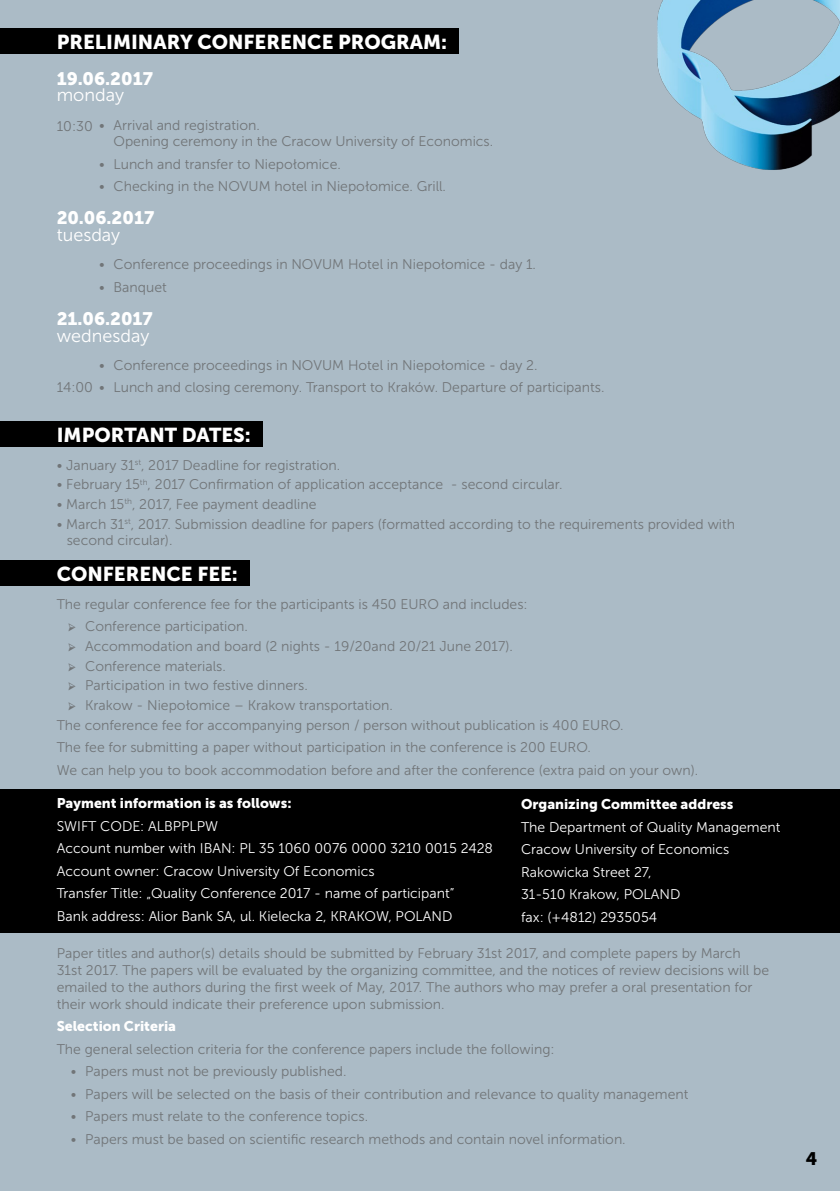
<style>
.page{position:relative;width:840px;height:1191px;background:#fff}
.page>*{position:absolute;margin:0;border:0;box-sizing:border-box;transform-origin:0 0}
.t1{font:20px "Museo Sans 900";color:#fff}
.t2{font:18px "Museo Sans 900";color:#fff}
.t3{font:18px "Museo Sans 300";color:#fff}
.t4{font:18px "Museo Sans 900";color:#000}
.t5{font:14px/16.8px "Museo Sans 300";color:#717578}
.t6{font:14px "Museo Sans 300";color:#fff}
.t7{font:14px "Museo Sans 900";color:#fff}
.s1{font-family:"Minion Pro";font-weight:700;font-stretch:condensed}
</style>
<div class="page">
<div style="left:0;top:0;width:839px;height:1191px;background:#abbbc6"></div>
<div style="left:0;top:789px;width:839px;height:144px;background:#000"></div>
<div style="left:0;top:28px;width:458px;height:26px;background:#000"></div>
<div style="left:0;top:421px;width:262px;height:25px;background:#000"></div>
<div style="left:0;top:560px;width:249px;height:26px;background:#000"></div>
<img style="left:657px;top:0;width:182px;height:170px">
<p class="t1" style="left:57px;top:31px;width:392px">PRELIMINARY CONFERENCE PROGRAM:</p>
<p class="t2" style="left:57px;top:68px;width:98px">19.06.2017</p>
<p class="t3" style="left:57px;top:85px;width:69px">monday</p>
<p class="t5" style="left:113px;top:116px;width:381px;text-indent:-14px">• Arrival and registration.<br>Opening ceremony in the Cracow University of Economics.</p>
<p class="t5" style="left:99px;top:156px;width:243px">• Lunch and transfer to Niepołomice.</p>
<p class="t5" style="left:99px;top:178px;width:348px">• Checking in the NOVUM hotel in Niepołomice. Grill.</p>
<p class="t2" style="left:57px;top:208px;width:99px">20.06.2017</p>
<p class="t3" style="left:57px;top:225px;width:65px">tuesday</p>
<p class="t5" style="left:99px;top:256px;width:438px">• Conference proceedings in NOVUM Hotel in Niepołomice - day 1.</p>
<p class="t5" style="left:99px;top:279px;width:69px">• Banquet</p>
<p class="t2" style="left:57px;top:308px;width:97px">21.06.2017</p>
<p class="t3" style="left:57px;top:326px;width:94px">wednesday</p>
<p class="t5" style="left:99px;top:356px;width:439px">• Conference proceedings in NOVUM Hotel in Niepołomice - day 2.</p>
<p class="t5" style="left:57px;top:379px;width:549px">14:00 • Lunch and closing ceremony. Transport to Kraków. Departure of participants.</p>
<p class="t1" style="left:57px;top:423px;width:195px">IMPORTANT DATES:</p>
<p class="t5" style="left:57px;top:456px;width:285px">• January 31<sup>st</sup>, 2017 Deadline for registration.</p>
<p class="t5" style="left:57px;top:476px;width:507px">• February 15<sup>th</sup>, 2017 Confirmation of application acceptance - second circular.</p>
<p class="t5" style="left:57px;top:496px;width:261px">• March 15<sup>th</sup>, 2017, Fee payment deadline</p>
<p class="t5" style="left:67px;top:515px;width:669px;text-indent:-10px">• March 31<sup>st</sup>, 2017. Submission deadline for papers (formatted according to the requirements provided with second circular).</p>
<p class="t1" style="left:57px;top:562px;width:182px">CONFERENCE FEE:</p>
<p class="t5" style="left:57px;top:596px;width:472px">The regular conference fee for the participants is 450 EURO and includes:</p>
<p class="t5" style="left:68px;top:618px;width:181px"><span class="s1">➢</span> Conference participation.</p>
<p class="t5" style="left:68px;top:638px;width:446px"><span class="s1">➢</span> Accommodation and board (2 nights - 19/20and 20/21 June 2017).</p>
<p class="t5" style="left:68px;top:657px;width:159px"><span class="s1">➢</span> Conference materials.</p>
<p class="t5" style="left:68px;top:677px;width:241px"><span class="s1">➢</span> Participation in two festive dinners.</p>
<p class="t5" style="left:68px;top:697px;width:326px"><span class="s1">➢</span> Krakow - Niepołomice – Krakow transportation.</p>
<p class="t5" style="left:57px;top:716px;width:568px">The conference fee for accompanying person / person without publication is 400 EURO.</p>
<p class="t5" style="left:57px;top:739px;width:535px">The fee for submitting a paper without participation in the conference is 200 EURO.</p>
<p class="t5" style="left:57px;top:761px;width:642px">We can help you to book accommodation before and after the conference (extra paid on your own).</p>
<p class="t7" style="left:57px;top:795px;width:236px">Payment information is as follows:</p>
<p class="t6" style="left:57px;top:818px;width:163px">SWIFT CODE: ALBPPLPW</p>
<p class="t6" style="left:57px;top:841px;width:437px">Account number with IBAN: PL 35 1060 0076 0000 3210 0015 2428</p>
<p class="t6" style="left:57px;top:863px;width:319px">Account owner: Cracow University Of Economics</p>
<p class="t6" style="left:57px;top:886px;width:399px">Transfer Title: „Quality Conference 2017 - name of participant”</p>
<p class="t6" style="left:57px;top:908px;width:397px">Bank address: Alior Bank SA, ul. Kielecka 2, KRAKOW, POLAND</p>
<p class="t5" style="left:57px;top:118px;width:37px">10:30</p>
<p class="t7" style="left:520px;top:796px;width:214px">Organizing Committee address</p>
<p class="t6" style="left:520px;top:819px;width:261px">The Department of Quality Management</p>
<p class="t6" style="left:520px;top:842px;width:210px">Cracow University of Economics</p>
<p class="t6" style="left:520px;top:864px;width:132px">Rakowicka Street 27,</p>
<p class="t6" style="left:520px;top:887px;width:161px">31-510 Krakow, POLAND</p>
<p class="t6" style="left:520px;top:909px;width:138px">fax: (+4812) 2935054</p>
<p class="t5" style="left:57px;top:945px;width:713px">Paper titles and author(s) details should be submitted by February 31st 2017, and complete papers by March 31st 2017. The papers will be evaluated by the organizing committee, and the notices of review decisions will be emailed to the authors during the first week of May, 2017. The authors who may prefer a oral presentation for their work should indicate their preference upon submission.</p>
<p class="t7" style="left:57px;top:1018px;width:121px">Selection Criteria</p>
<p class="t5" style="left:57px;top:1040px;width:499px">The general selection criteria for the conference papers include the following:</p>
<p class="t5" style="left:71px;top:1063px;width:277px">• Papers must not be previously published.</p>
<p class="t5" style="left:71px;top:1085px;width:618px">• Papers will be selected on the basis of their contribution and relevance to quality management</p>
<p class="t5" style="left:71px;top:1108px;width:298px">• Papers must relate to the conference topics.</p>
<p class="t5" style="left:71px;top:1130px;width:556px">• Papers must be based on scientific research methods and contain novel information.</p>
<p class="t4" style="left:805px;top:1148px;width:13px">4</p>
</div>
